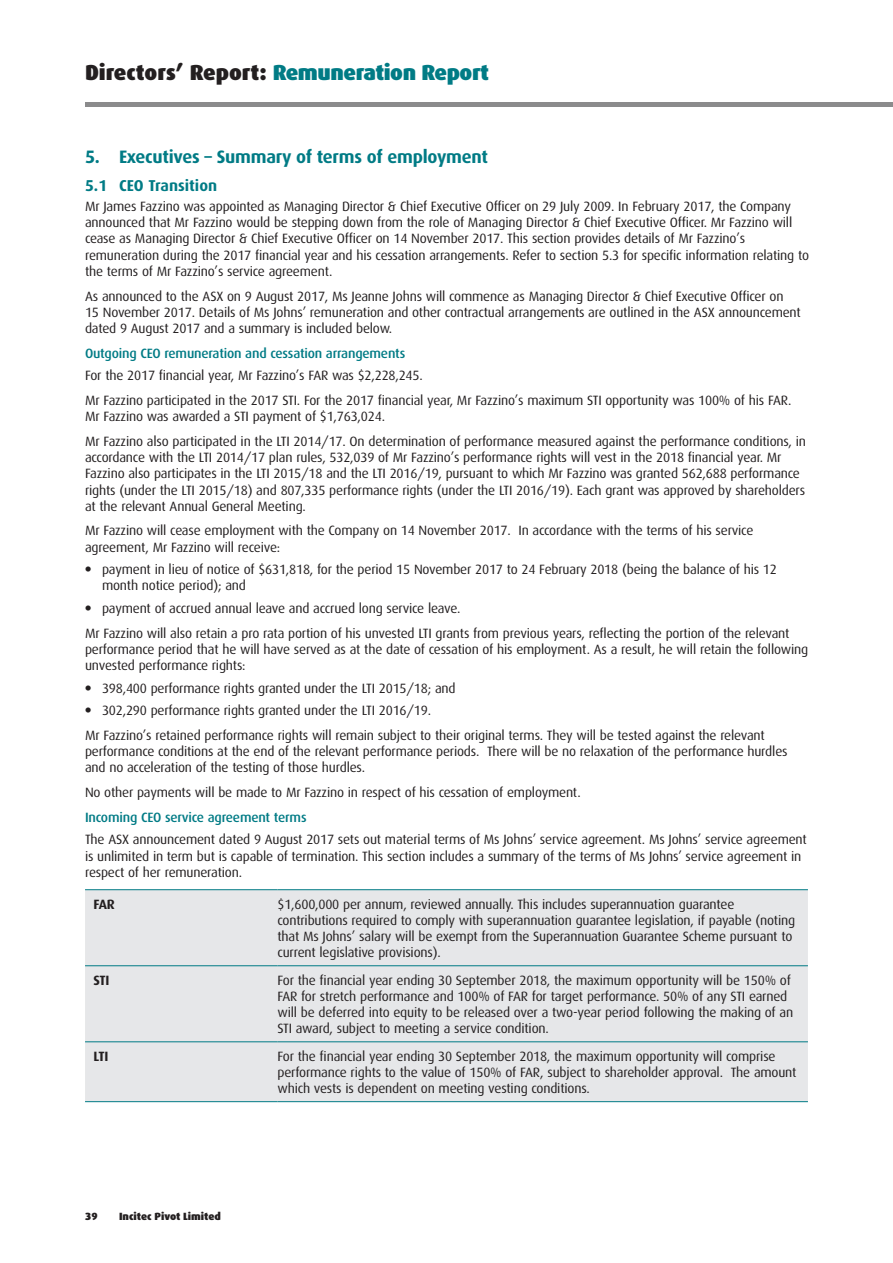
<style>
.page{position:relative;width:893px;height:1263px;background:#fff}
.page>*{position:absolute;margin:0;border:0;box-sizing:border-box;transform-origin:0 0}
.t1{font:900 21.75px "Dax";letter-spacing:-.02em;color:#007b85}
.t2{font:700 18px "Dax";letter-spacing:-.015em;color:#007b85}
.t3{font:700 15.75px "Dax";color:#007b85}
.t4{font:13.5px/16.2px "Dax";letter-spacing:-.015em;color:#231f20}
.t5{font:500 13.5px "Dax";letter-spacing:-.015em;color:#007b85}
.t6{font:700 13.5px "Dax";letter-spacing:-.03em;color:#231f20}
.t7{font:900 10.5px "Dax";color:#231f20}
.s1{color:#231f20}
.s2{font-weight:900}
</style>
<div class="page">
<hr style="left:85px;top:102px;width:808px;height:4px;background:#8b8b8c">
<div style="left:85px;top:890px;width:723px;height:211px;background:#e6e7e9"></div>
<hr style="left:85px;top:889px;width:192px;height:1px;background:#007b85">
<hr style="left:277px;top:889px;width:531px;height:1px;background:#007b85">
<hr style="left:85px;top:1041px;width:192px;height:1px;background:#007b85">
<hr style="left:277px;top:1041px;width:531px;height:1px;background:#007b85">
<hr style="left:85px;top:1101px;width:192px;height:1px;background:#007b85">
<hr style="left:277px;top:1101px;width:531px;height:1px;background:#007b85">
<hr style="left:85px;top:965px;width:192px;height:1px;background:#007b85">
<hr style="left:277px;top:965px;width:531px;height:1px;background:#007b85">
<h1 class="t1" style="left:85px;top:60px;width:405px"><span class="s1">Directors’ Report:</span> Remuneration Report</h1>
<h2 class="t2" style="left:85px;top:147px;width:404px">5. Executives – Summary of terms of employment</h2>
<p class="t3" style="left:85px;top:176px;width:134px">5.1 CEO Transition</p>
<p class="t4" style="left:85px;top:198px;width:725px">Mr James Fazzino was appointed as Managing Director &amp; Chief Executive Officer on 29 July 2009. In February 2017, the Company announced that Mr Fazzino would be stepping down from the role of Managing Director &amp; Chief Executive Officer. Mr Fazzino will cease as Managing Director &amp; Chief Executive Officer on 14 November 2017. This section provides details of Mr Fazzino’s remuneration during the 2017 financial year and his cessation arrangements. Refer to section 5.3 for specific information relating to the terms of Mr Fazzino’s service agreement.</p>
<p class="t4" style="left:85px;top:288px;width:717px">As announced to the ASX on 9 August 2017, Ms Jeanne Johns will commence as Managing Director &amp; Chief Executive Officer on<br>15 November 2017. Details of Ms Johns’ remuneration and other contractual arrangements are outlined in the ASX announcement dated 9 August 2017 and a summary is included below.</p>
<p class="t5" style="left:85px;top:345px;width:322px">Outgoing CEO remuneration and cessation arrangements</p>
<p class="t4" style="left:85px;top:363px;width:708px;line-height:24.8px">For the 2017 financial year, Mr Fazzino’s FAR was $2,228,245.<br>Mr Fazzino participated in the 2017 STI. For the 2017 financial year, Mr Fazzino’s maximum STI opportunity was 100% of his FAR.</p>
<p class="t4" style="left:85px;top:404px;width:723px;line-height:24.8px">Mr Fazzino was awarded a STI payment of $1,763,024.<br>Mr Fazzino also participated in the LTI 2014/17. On determination of performance measured against the performance conditions, in</p>
<p class="t4" style="left:85px;top:449px;width:722px">accordance with the LTI 2014/17 plan rules, 532,039 of Mr Fazzino’s performance rights will vest in the 2018 financial year. Mr Fazzino also participates in the LTI 2015/18 and the LTI 2016/19, pursuant to which Mr Fazzino was granted 562,688 performance rights (under the LTI 2015/18) and 807,335 performance rights (under the LTI 2016/19). Each grant was approved by shareholders at the relevant Annual General Meeting.</p>
<p class="t4" style="left:85px;top:523px;width:670px">Mr Fazzino will cease employment with the Company on 14 November 2017. In accordance with the terms of his service agreement, Mr Fazzino will receive:</p>
<p class="t4" style="left:102px;top:561px;width:676px;text-indent:-17px"><span class="s2">•</span> payment in lieu of notice of $631,818, for the period 15 November 2017 to 24 February 2018 (being the balance of his 12 month notice period); and</p>
<p class="t4" style="left:85px;top:596px;width:706px;line-height:24.8px"><span class="s2">•</span> payment of accrued annual leave and accrued long service leave.<br>Mr Fazzino will also retain a pro rata portion of his unvested LTI grants from previous years, reflecting the portion of the relevant</p>
<p class="t4" style="left:85px;top:641px;width:725px">performance period that he will have served as at the date of cessation of his employment. As a result, he will retain the following unvested performance rights:</p>
<p class="t4" style="left:85px;top:680px;width:372px"><span class="s2">•</span> 398,400 performance rights granted under the LTI 2015/18; and</p>
<p class="t4" style="left:85px;top:698px;width:681px;line-height:24.8px"><span class="s2">•</span> 302,290 performance rights granted under the LTI 2016/19.<br>Mr Fazzino’s retained performance rights will remain subject to their original terms. They will be tested against the relevant</p>
<p class="t4" style="left:85px;top:743px;width:704px">performance conditions at the end of the relevant performance periods. There will be no relaxation of the performance hurdles and no acceleration of the testing of those hurdles.</p>
<p class="t4" style="left:85px;top:784px;width:497px">No other payments will be made to Mr Fazzino in respect of his cessation of employment.</p>
<p class="t5" style="left:85px;top:809px;width:223px">Incoming CEO service agreement terms</p>
<p class="t4" style="left:85px;top:832px;width:723px">The ASX announcement dated 9 August 2017 sets out material terms of Ms Johns’ service agreement. Ms Johns’ service agreement is unlimited in term but is capable of termination. This section includes a summary of the terms of Ms Johns’ service agreement in respect of her remuneration.</p>
<p class="t6" style="left:94px;top:896px;width:23px">FAR</p>
<p class="t4" style="left:277px;top:896px;width:519px">$1,600,000 per annum, reviewed annually. This includes superannuation guarantee contributions required to comply with superannuation guarantee legislation, if payable (noting that Ms Johns’ salary will be exempt from the Superannuation Guarantee Scheme pursuant to current legislative provisions).</p>
<p class="t6" style="left:94px;top:972px;width:18px">STI</p>
<p class="t4" style="left:277px;top:972px;width:517px">For the financial year ending 30 September 2018, the maximum opportunity will be 150% of FAR for stretch performance and 100% of FAR for target performance. 50% of any STI earned will be deferred into equity to be released over a two-year period following the making of an STI award, subject to meeting a service condition.</p>
<p class="t6" style="left:94px;top:1048px;width:16px">LTI</p>
<p class="t4" style="left:277px;top:1048px;width:521px">For the financial year ending 30 September 2018, the maximum opportunity will comprise performance rights to the value of 150% of FAR, subject to shareholder approval. The amount which vests is dependent on meeting vesting conditions.</p>
<p class="t7" style="left:85px;top:1210px;width:14px">39</p>
<p class="t7" style="left:119px;top:1210px;width:103px">Incitec Pivot Limited</p>
</div>
